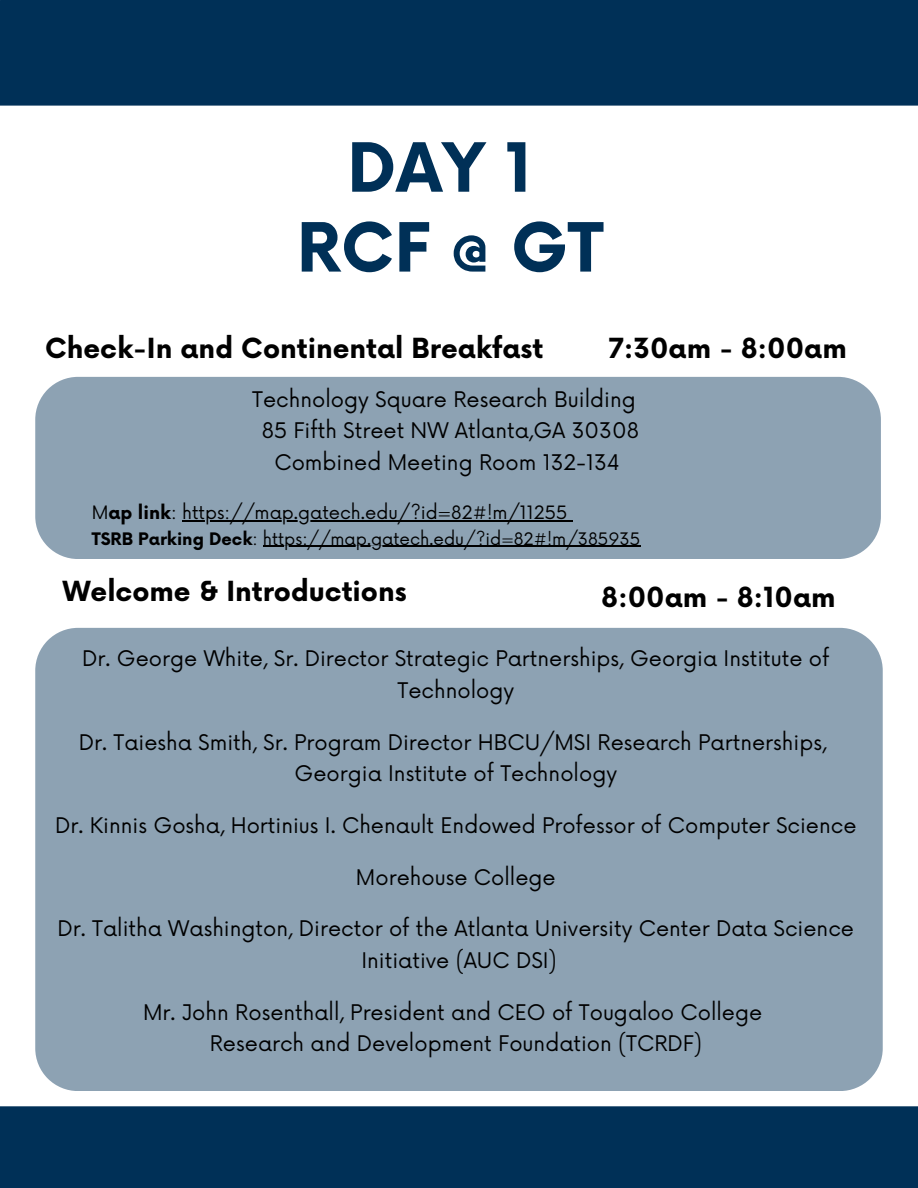
<style>
.page{position:relative;width:918px;height:1188px;background:#fff}
.page>*{position:absolute;margin:0;border:0;box-sizing:border-box;transform-origin:0 0}
.t1{font:700 66px "Now";color:#003057}
.t2{font:700 27px "Now";color:#000}
.t3{font:21px/31.5px "Now";color:#000;text-align:center}
.t4{font:18px "Now";color:#000}
.t5{font:16.8px "Now";color:#000}
.s1{font-weight:700}
</style>
<div class="page">
<div style="left:0;top:1106px;width:918px;height:82px;background:#003057"></div>
<div style="left:0;top:0;width:918px;height:106px;background:#003057"></div>
<div style="left:35px;top:628px;width:848px;height:463px;background:#8da2b3"></div>
<div style="left:35px;top:377px;width:846px;height:182px;background:#8da2b3"></div>
<hr style="left:182px;top:520px;width:385px;height:1px;background:#000">
<hr style="left:263px;top:546px;width:378px;height:1px;background:#000">
<p class="t1" style="left:347px;top:132px;width:187px">DAY 1</p>
<p class="t1" style="left:297px;top:212px;width:308px">RCF @ GT</p>
<p class="t2" style="left:45px;top:333px;width:500px">Check-In and Continental Breakfast</p>
<p class="t2" style="left:609px;top:333px;width:240px">7:30am - 8:00am</p>
<p class="t3" style="left:252px;top:384px;width:385px">Technology Square Research Building</p>
<p class="t3" style="left:262px;top:416px;width:379px">85 Fifth Street NW Atlanta,GA 30308</p>
<p class="t3" style="left:274px;top:447px;width:347px">Combined Meeting Room 132-134</p>
<p class="t4" style="left:92px;top:502px;width:477px">M<span class="s1">ap link</span>: https://map.gatech.edu/?id=82#!m/11255</p>
<p class="t5" style="left:92px;top:529px;width:550px"><span class="s1">TSRB Parking Deck</span>: https://map.gatech.edu/?id=82#!m/385935</p>
<p class="t2" style="left:63px;top:576px;width:345px">Welcome &amp; Introductions</p>
<p class="t2" style="left:602px;top:582px;width:236px">8:00am - 8:10am</p>
<p class="t3" style="left:82px;top:644px;width:749px">Dr. George White, Sr. Director Strategic Partnerships, Georgia Institute of<br>Technology</p>
<p class="t3" style="left:79px;top:727px;width:749px">Dr. Taiesha Smith, Sr. Program Director HBCU/MSI Research Partnerships,</p>
<p class="t3" style="left:295px;top:759px;width:324px">Georgia Institute of Technology</p>
<p class="t3" style="left:55px;top:811px;width:803px">Dr. Kinnis Gosha, Hortinius I. Chenault Endowed Professor of Computer Science</p>
<p class="t3" style="left:356px;top:862px;width:201px">Morehouse College</p>
<p class="t3" style="left:58px;top:914px;width:798px">Dr. Talitha Washington, Director of the Atlanta University Center Data Science</p>
<p class="t3" style="left:361px;top:946px;width:197px">Initiative (AUC DSI)</p>
<p class="t3" style="left:143px;top:997px;width:621px">Mr. John Rosenthall, President and CEO of Tougaloo College</p>
<p class="t3" style="left:210px;top:1029px;width:494px">Research and Development Foundation (TCRDF)</p>
</div>
